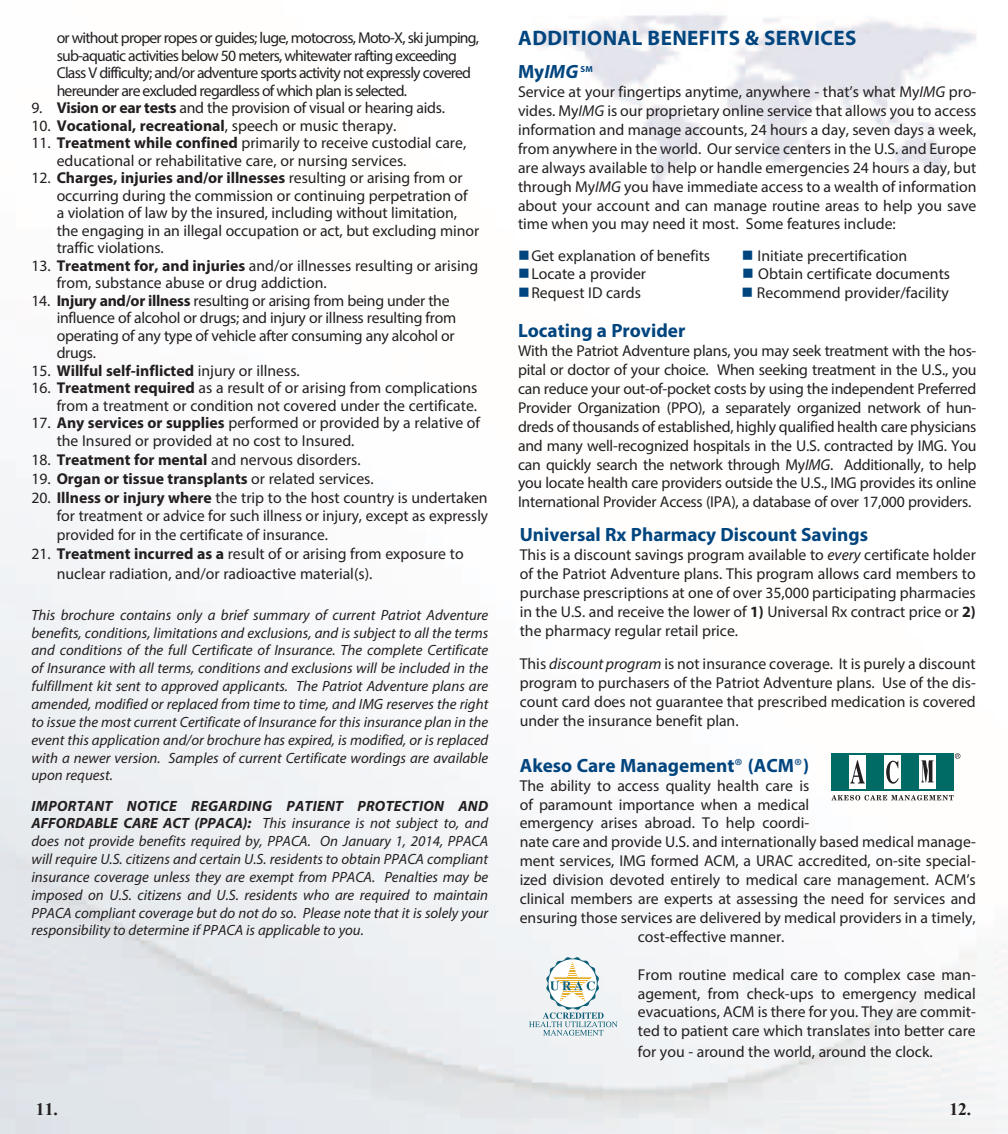
<style>
.page{position:relative;width:1008px;height:1134px;background:#fff}
.page>*{position:absolute;margin:0;border:0;box-sizing:border-box;transform-origin:0 0}
.t1{font:700 21px "Myriad Pro";letter-spacing:.02em;color:#01457f}
.t2{font:700 19.25px "Myriad Pro";color:#01457f}
.t3{font:italic 700 19.25px "Myriad Pro";color:#01457f}
.t4{font:700 17.5px "Times New Roman";color:#231f20}
.t5{font:15.75px/18.9px "Myriad Pro";color:#231f20;text-align:justify}
.t6{font:15.75px/17.5px "Myriad Pro";letter-spacing:-.05em;color:#231f20}
.t7{font:15.75px/17.5px "Myriad Pro";letter-spacing:-.02em;color:#231f20}
.t8{font:700 15.75px "Myriad Pro";color:#231f20}
.t9{font:italic 14.88px/17.8px "Myriad Pro";color:#231f20;text-align:justify}
.s1{font-weight:700}
.s2{font-weight:400}
.s3{font-style:normal}
.s4{font-style:italic}
.s5{color:#01457f}
</style>
<div class="page">
<img style="left:0;top:14px;width:1008px;height:1120px">
<div style="left:832px;top:753px;width:122px;height:38px;background:#006a64"></div>
<div style="left:849px;top:755px;width:17px;height:34px;background:#fff"></div>
<div style="left:919px;top:755px;width:17px;height:34px;background:#fff"></div>
<div style="left:884px;top:755px;width:17px;height:34px;background:#fff"></div>
<svg style="left:921px;top:760px;width:12px;height:22px"></svg>
<svg style="left:850px;top:760px;width:15px;height:24px"></svg>
<svg style="left:886px;top:761px;width:13px;height:23px"></svg>
<svg style="left:831px;top:795px;width:123px;height:5px"></svg>
<svg style="left:955px;top:753px;width:5px;height:6px"></svg>
<svg style="left:529px;top:957px;width:89px;height:79px"></svg>
<p class="t6" style="left:57px;top:29px;width:424px">or without proper ropes or guides; luge, motocross, Moto-X, ski jumping, sub-aquatic activities below 50 meters, whitewater rafting exceeding Class V difficulty; and/or adventure sports activity not expressly covered hereunder are excluded regardless of which plan is selected.</p>
<p class="t7" style="left:32px;top:99px;width:415px">9. <span class="s1">Vision or ear tests</span> and the provision of visual or hearing aids.</p>
<p class="t5" style="left:32px;top:116px;width:366px">10. <span class="s1">Vocational, recreational</span>, speech or music therapy.</p>
<p class="t5" style="left:57px;top:134px;width:411px;line-height:17.5px;text-indent:-25px">11. <span class="s1">Treatment while confined</span> primarily to receive custodial care, educational or rehabilitative care, or nursing services.</p>
<p class="t5" style="left:57px;top:169px;width:424px;line-height:17.5px;text-align:left;text-indent:-25px">12. <span class="s1">Charges, injuries and/or illnesses</span> resulting or arising from or occurring during the commission or continuing perpetration of<br>a violation of law by the insured, including without limitation, the engaging in an illegal occupation or act, but excluding minor traffic violations.</p>
<p class="t5" style="left:57px;top:257px;width:423px;line-height:17.5px;text-indent:-25px">13. <span class="s1">Treatment for, and injuries</span> and/or illnesses resulting or arising from, substance abuse or drug addiction.</p>
<p class="t7" style="left:57px;top:292px;width:401px;text-indent:-25px">14. <span class="s1">Injury and/or illness</span> resulting or arising from being under the influence of alcohol or drugs; and injury or illness resulting from operating of any type of vehicle after consuming any alcohol or drugs.</p>
<p class="t8" style="left:32px;top:360px;width:270px"><span class="s2">15.</span> Willful self-inflicted <span class="s2">injury or illness.</span></p>
<p class="t5" style="left:32px;top:379px;width:447px;line-height:17.5px;text-align:right">16. <span class="s1">Treatment required</span> as a result of or arising from complications from a treatment or condition not covered under the certificate.</p>
<p class="t5" style="left:57px;top:414px;width:425px;line-height:17.5px;text-indent:-25px">17. <span class="s1">Any services or supplies</span> performed or provided by a relative of the Insured or provided at no cost to Insured.</p>
<p class="t5" style="left:32px;top:450px;width:331px">18. <span class="s1">Treatment for mental</span> and nervous disorders.</p>
<p class="t8" style="left:32px;top:468px;width:344px"><span class="s2">19.</span> Organ or tissue transplants <span class="s2">or related services.</span></p>
<p class="t5" style="left:57px;top:488px;width:433px;text-indent:-25px">20. <span class="s1">Illness or injury where</span> the trip to the host country is undertaken for treatment or advice for such illness or injury, except as expressly provided for in the certificate of insurance.</p>
<p class="t5" style="left:57px;top:544px;width:409px;line-height:19.9px;text-indent:-25px">21. <span class="s1">Treatment incurred as a</span> result of or arising from exposure to nuclear radiation, and/or radioactive material(s).</p>
<p class="t9" style="left:32px;top:606px;width:458px">This brochure contains only a brief summary of current Patriot Adventure benefits, conditions, limitations and exclusions, and is subject to all the terms and conditions of the full Certificate of Insurance. The complete Certificate of Insurance with all terms, conditions and exclusions will be included in the fulfillment kit sent to approved applicants. The Patriot Adventure plans are amended, modified or replaced from time to time, and IMG reserves the right to issue the most current Certificate of Insurance for this insurance plan in the event this application and/or brochure has expired, is modified, or is replaced with a newer version. Samples of current Certificate wordings are available upon request.</p>
<p class="t9" style="left:32px;top:796px;width:458px"><span class="s1">IMPORTANT NOTICE REGARDING PATIENT PROTECTION AND AFFORDABLE CARE ACT (PPACA):</span> This insurance is not subject to, and does not provide benefits required by, PPACA. On January 1, 2014, PPACA will require U.S. citizens and certain U.S. residents to obtain PPACA compliant insurance coverage unless they are exempt from PPACA. Penalties may be imposed on U.S. citizens and U.S. residents who are required to maintain PPACA compliant coverage but do not do so. Please note that it is solely your responsibility to determine if PPACA is applicable to you.</p>
<h1 class="t1" style="left:518px;top:24px;width:340px">ADDITIONAL BENEFITS &amp; SERVICES</h1>
<p class="t3" style="left:518px;top:59px;width:76px"><span class="s3">My</span>IMG <sup>SM</sup></p>
<p class="t5" style="left:518px;top:82px;width:460px">Service at your fingertips anytime, anywhere - that’s what My<span class="s4">IMG</span> pro&shy;vides. My<span class="s4">IMG</span> is our proprietary online service that allows you to access information and manage accounts, 24 hours a day, seven days a week, from anywhere in the world. Our service centers in the U.S. and Europe are always available to help or handle emergencies 24 hours a day, but through My<span class="s4">IMG</span> you have immediate access to a wealth of information about your account and can manage routine areas to help you save time when you may need it most. Some features include:</p>
<p class="t5" style="left:518px;top:246px;width:194px"><span class="s5">■</span>Get explanation of benefits</p>
<p class="t5" style="left:742px;top:246px;width:167px"><span class="s5">■</span> Initiate precertification</p>
<p class="t5" style="left:518px;top:264px;width:130px"><span class="s5">■</span>Locate a provider</p>
<p class="t5" style="left:742px;top:264px;width:209px"><span class="s5">■</span> Obtain certificate documents</p>
<p class="t5" style="left:518px;top:283px;width:125px"><span class="s5">■</span>Request ID cards</p>
<p class="t5" style="left:741px;top:283px;width:209px"><span class="s5">■</span> Recommend provider/facility</p>
<p class="t2" style="left:518px;top:318px;width:169px">Locating a Provider</p>
<p class="t5" style="left:518px;top:341px;width:460px">With the Patriot Adventure plans, you may seek treatment with the hos&shy;pital or doctor of your choice. When seeking treatment in the U.S., you can reduce your out-of-pocket costs by using the independent Preferred Provider Organization (PPO), a separately organized network of hun&shy;dreds of thousands of established, highly qualified health care physicians and many well-recognized hospitals in the U.S. contracted by IMG. You can quickly search the network through My<span class="s4">IMG</span>. Additionally, to help you locate health care providers outside the U.S., IMG provides its online International Provider Access (IPA), a database of over 17,000 providers.</p>
<p class="t2" style="left:520px;top:522px;width:350px">Universal Rx Pharmacy Discount Savings</p>
<p class="t5" style="left:520px;top:545px;width:458px">This is a discount savings program available to <span class="s4">every</span> certificate holder of the Patriot Adventure plans. This program allows card members to purchase prescriptions at one of over 35,000 participating pharmacies in the U.S. and receive the lower of <span class="s1">1)</span> Universal Rx contract price or <span class="s1">2) </span>the pharmacy regular retail price.</p>
<p class="t5" style="left:520px;top:654px;width:458px">This <span class="s4">discount program</span> is not insurance coverage. It is purely a discount program to purchasers of the Patriot Adventure plans. Use of the dis&shy;count card does not guarantee that prescribed medication is covered under the insurance benefit plan.</p>
<p class="t2" style="left:520px;top:753px;width:291px">Akeso Care Management<span class="s2">®</span> (ACM<span class="s2">®</span>)</p>
<p class="t5" style="left:520px;top:776px;width:291px">The ability to access quality health care is</p>
<p class="t5" style="left:520px;top:795px;width:291px">of paramount importance when a medical</p>
<p class="t5" style="left:520px;top:813px;width:291px">emergency arises abroad. To help coordi-</p>
<p class="t5" style="left:520px;top:832px;width:458px">nate care and provide U.S. and internationally based medical manage-</p>
<p class="t5" style="left:520px;top:851px;width:458px">ment services, IMG formed ACM, a URAC accredited, on-site special-</p>
<p class="t5" style="left:520px;top:870px;width:458px">ized division devoted entirely to medical care management. ACM’s</p>
<p class="t5" style="left:520px;top:889px;width:458px">clinical members are experts at assessing the need for services and</p>
<p class="t5" style="left:520px;top:908px;width:458px">ensuring those services are delivered by medical providers in a timely,</p>
<p class="t5" style="left:638px;top:927px;width:148px">cost-effective manner.</p>
<p class="t5" style="left:638px;top:965px;width:339px">From routine medical care to complex case man&shy;agement, from check-ups to emergency medical evacuations, ACM is there for you. They are commit&shy;ted to patient care which translates into better care</p>
<p class="t5" style="left:638px;top:1042px;width:296px">for you - around the world, around the clock.</p>
<p class="t4" style="left:36px;top:1099px;width:23px">11.</p>
<p class="t4" style="left:949px;top:1100px;width:23px">12.</p>
</div>
